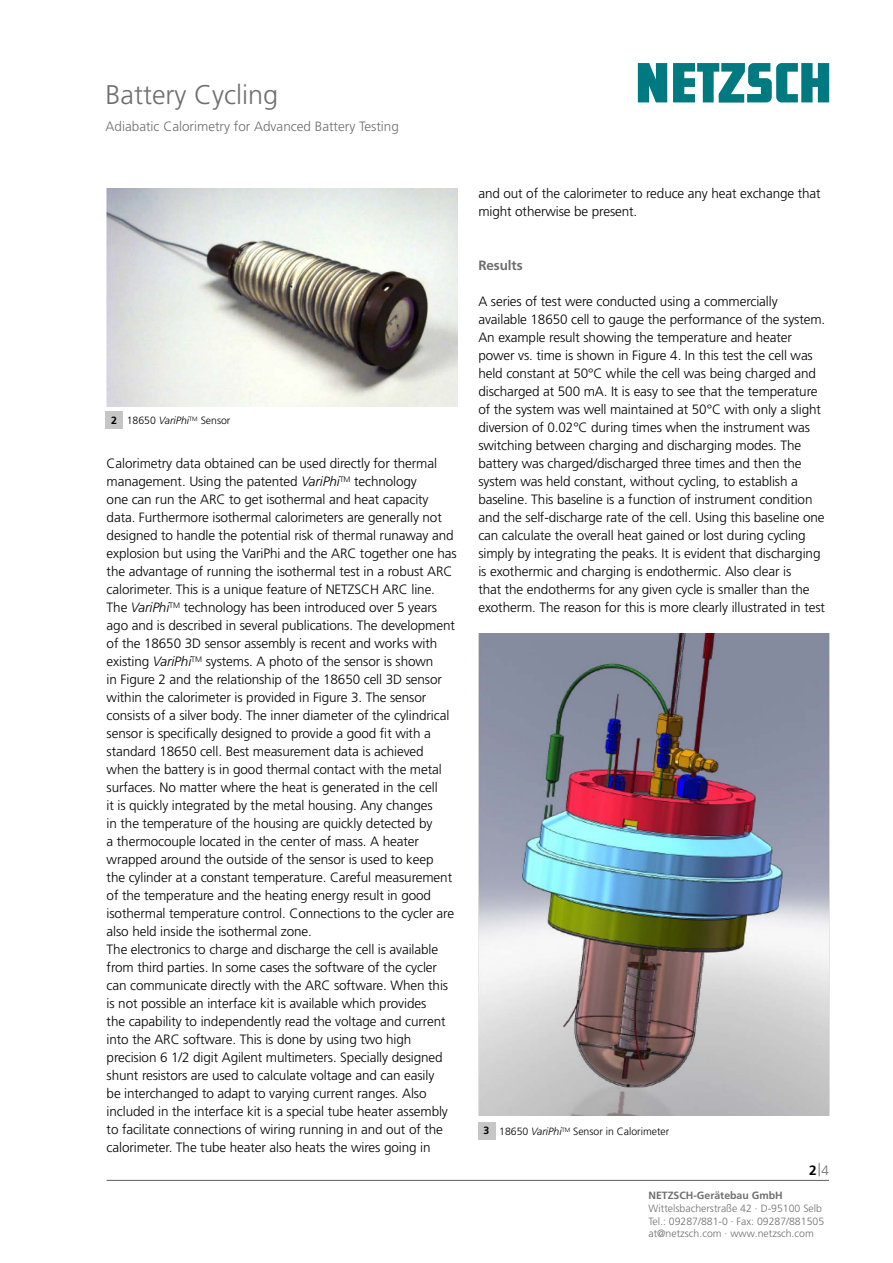
<style>
.page{position:relative;width:893px;height:1263px;background:#fff}
.page>*{position:absolute;margin:0;border:0;box-sizing:border-box;transform-origin:0 0}
.t1{font:300 27px "Frutiger LT Pro";color:#706f6f}
.t2{font:300 13.5px/18px "Frutiger LT Pro";letter-spacing:-.01em;color:#000}
.t3{font:300 13.5px "Frutiger LT Pro";color:#706f6f}
.t4{font:700 13.5px "Frutiger LT Pro";letter-spacing:-.01em;color:#706f6f}
.t5{font:300 10.5px/12.8px "Frutiger LT Pro";color:#706f6f}
.t6{font:300 10.5px "Frutiger LT Pro";color:#000}
.t7{font:700 10.5px "Frutiger LT Pro";color:#706f6f}
.t8{font:700 10.5px "Frutiger LT Pro";color:#000}
.s1{font-style:italic}
.s2{font-weight:700;color:#000}
</style>
<div class="page">
<hr style="left:107px;top:1180px;width:722px;height:1px;background:#706f6f">
<svg style="left:638px;top:63px;width:191px;height:40px"></svg>
<div style="left:106px;top:412px;width:17px;height:17px;background:#c6c6c6"></div>
<img style="left:107px;top:188px;width:350px;height:218px">
<div style="left:478px;top:1122px;width:17px;height:17px;background:#c6c6c6"></div>
<img style="left:478px;top:633px;width:351px;height:483px">
<h1 class="t1" style="left:106px;top:79px;width:174px">Battery Cycling</h1>
<p class="t3" style="left:106px;top:118px;width:295px">Adiabatic Calorimetry for Advanced Battery Testing</p>
<p class="t8" style="left:111px;top:414px;width:7px">2</p>
<p class="t6" style="left:127px;top:415px;width:105px">18650 <span class="s1">VariPhi</span><sup>TM</sup> Sensor</p>
<p class="t2" style="left:107px;top:454px;width:352px">Calorimetry data obtained can be used directly for thermal management. Using the patented <span class="s1">VariPhi</span><sup>TM</sup> technology<br>one can run the ARC to get isothermal and heat capacity data. Furthermore isothermal calorimeters are generally not designed to handle the potential risk of thermal runaway and explosion but using the VariPhi and the ARC together one has the advantage of running the isothermal test in a robust ARC calorimeter. This is a unique feature of NETZSCH ARC line.<br>The <span class="s1">VariPhi</span><sup>TM</sup> technology has been introduced over 5 years ago and is described in several publications. The development of the 18650 3D sensor assembly is recent and works with existing <span class="s1">VariPhi</span><sup>TM</sup> systems. A photo of the sensor is shown<br>in Figure 2 and the relationship of the 18650 cell 3D sensor within the calorimeter is provided in Figure 3. The sensor consists of a silver body. The inner diameter of the cylindrical sensor is specifically designed to provide a good fit with a standard 18650 cell. Best measurement data is achieved when the battery is in good thermal contact with the metal surfaces. No matter where the heat is generated in the cell<br>it is quickly integrated by the metal housing. Any changes<br>in the temperature of the housing are quickly detected by<br>a thermocouple located in the center of mass. A heater wrapped around the outside of the sensor is used to keep<br>the cylinder at a constant temperature. Careful measurement of the temperature and the heating energy result in good isothermal temperature control. Connections to the cycler are also held inside the isothermal zone.<br>The electronics to charge and discharge the cell is available from third parties. In some cases the software of the cycler can communicate directly with the ARC software. When this is not possible an interface kit is available which provides<br>the capability to independently read the voltage and current into the ARC software. This is done by using two high precision 6 1/2 digit Agilent multimeters. Specially designed shunt resistors are used to calculate voltage and can easily<br>be interchanged to adapt to varying current ranges. Also included in the interface kit is a special tube heater assembly to facilitate connections of wiring running in and out of the calorimeter. The tube heater also heats the wires going in</p>
<p class="t2" style="left:478px;top:184px;width:344px">and out of the calorimeter to reduce any heat exchange that might otherwise be present.</p>
<p class="t4" style="left:478px;top:257px;width:46px">Results</p>
<p class="t2" style="left:478px;top:292px;width:348px">A series of test were conducted using a commercially available 18650 cell to gauge the performance of the system.<br>An example result showing the temperature and heater power vs. time is shown in Figure 4. In this test the cell was held constant at 50°C while the cell was being charged and discharged at 500 mA. It is easy to see that the temperature of the system was well maintained at 50°C with only a slight diversion of 0.02°C during times when the instrument was switching between charging and discharging modes. The battery was charged/discharged three times and then the system was held constant, without cycling, to establish a baseline. This baseline is a function of instrument condition and the self-discharge rate of the cell. Using this baseline one can calculate the overall heat gained or lost during cycling simply by integrating the peaks. It is evident that discharging is exothermic and charging is endothermic. Also clear is<br>that the endotherms for any given cycle is smaller than the exotherm. The reason for this is more clearly illustrated in test</p>
<p class="t8" style="left:484px;top:1125px;width:7px">3</p>
<p class="t6" style="left:499px;top:1125px;width:172px">18650 <span class="s1">VariPhi</span><sup>TM</sup> Sensor in Calorimeter</p>
<p class="t3" style="left:809px;top:1161px;width:21px"><span class="s2">2</span>|4</p>
<p class="t7" style="left:648px;top:1189px;width:136px">NETZSCH-Gerätebau GmbH</p>
<p class="t5" style="left:648px;top:1202px;width:177px">Wittelsbacherstraße 42 ∙ D-95100 Selb<br>Tel.: 09287/881-0 ∙ Fax: 09287/881505 at@netzsch.com ∙ www.netzsch.com</p>
</div>
